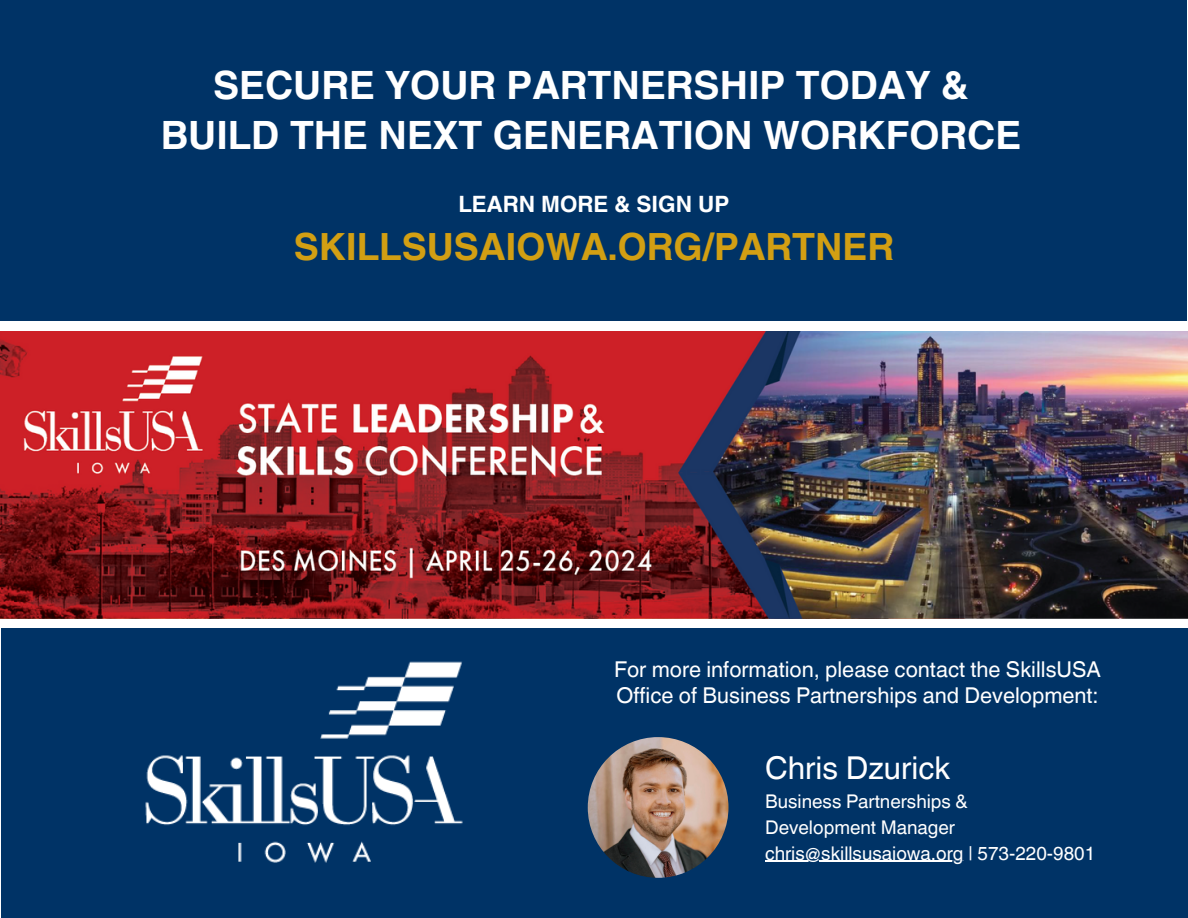
<style>
.page{position:relative;width:1188px;height:918px;background:#fff}
.page>*{position:absolute;margin:0;border:0;box-sizing:border-box;transform-origin:0 0}
.t1{font:700 39px "Helvetica World";color:#fff}
.t2{font:700 37.5px "Helvetica World";color:#d29f13}
.t3{font:31.5px "Helvetica World";color:#fff}
.t4{font:700 22.5px "Helvetica World";color:#fff}
.t5{font:21.75px/25.8px "Helvetica World";color:#fff}
.t6{font:18.9px "Helvetica World";color:#fff}
</style>
<div class="page">
<div style="left:1px;top:619px;width:1187px;height:299px;background:#036"></div>
<img style="left:588px;top:737px;width:140px;height:141px;border-radius:50%">
<div style="left:0;top:619px;width:1188px;height:9px;background:#fff"></div>
<img style="left:145px;top:661px;width:318px;height:202px">
<div style="left:0;top:0;width:1186px;height:322px;background:#036"></div>
<hr style="left:765px;top:861px;width:199px;height:1px;background:#fff">
<img style="left:0;top:331px;width:1188px;height:287px">
<div style="left:0;top:321px;width:1188px;height:9px;background:#fff"></div>
<p class="t1" style="left:213px;top:53px;width:757px">SECURE YOUR PARTNERSHIP TODAY &amp;</p>
<p class="t1" style="left:161px;top:103px;width:862px">BUILD THE NEXT GENERATION WORKFORCE</p>
<p class="t4" style="left:458px;top:186px;width:272px">LEARN MORE &amp; SIGN UP</p>
<p class="t2" style="left:294px;top:216px;width:602px">SKILLSUSAIOWA.ORG/PARTNER</p>
<p class="t5" style="left:614px;top:657px;width:489px">For more information, please contact the SkillsUSA<br>Office of Business Partnerships and Development:</p>
<p class="t3" style="left:765px;top:749px;width:187px">Chris Dzurick</p>
<p class="t6" style="left:765px;top:790px;width:204px">Business Partnerships &amp;</p>
<p class="t6" style="left:765px;top:816px;width:191px">Development Manager</p>
<p class="t6" style="left:765px;top:842px;width:332px">chris@skillsusaiowa.org | 573-220-9801</p>
</div>
